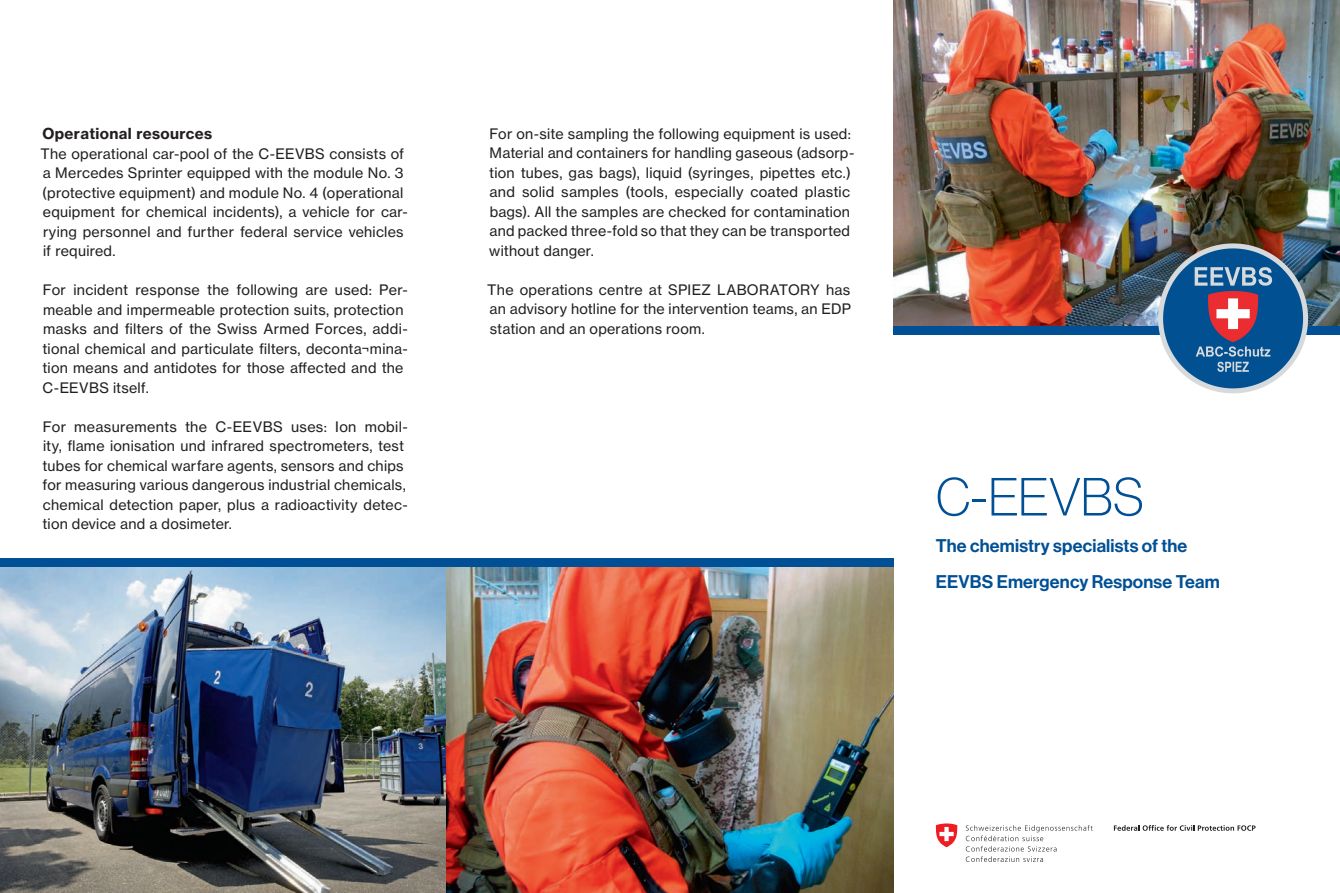
<style>
.page{position:relative;width:1340px;height:893px;background:#fff}
.page>*{position:absolute;margin:0;border:0;box-sizing:border-box;transform-origin:0 0}
.t1{font:52.5px "N Haas Grotesk DS Std 35 X Lt";letter-spacing:.005em;color:#015095}
.t2{font:18px/36px "N Haas Grotesk DS Std 65 Md";letter-spacing:.01em;color:#015095}
.t3{font:15px "N Haas Grotesk TX Std 75 Bd";letter-spacing:.025em;color:#231f20}
.t4{font:14.25px/19.5px "N Haas Grotesk TX Std 55 Rg";letter-spacing:.02em;color:#231f20}
</style>
<div class="page">
<img style="left:0;top:567px;width:446px;height:326px">
<img style="left:893px;top:0;width:446px;height:326px">
<div style="left:893px;top:326px;width:446px;height:9px;background:#015095"></div>
<svg style="left:1113px;top:825px;width:142px;height:6px"></svg>
<svg style="left:965px;top:825px;width:127px;height:36px"></svg>
<svg style="left:935px;top:823px;width:22px;height:24px"></svg>
<svg style="left:1158px;top:243px;width:149px;height:150px"></svg>
<img style="left:446px;top:567px;width:447px;height:326px">
<div style="left:0;top:558px;width:893px;height:9px;background:#015095"></div>
<p class="t3" style="left:43px;top:124px;width:171px">Operational resources</p>
<p class="t4" style="left:41px;top:144px;width:368px">The operational car-pool of the C-EEVBS consists of a Mercedes Sprinter equipped with the module No. 3 (protective equipment) and module No. 4 (operational equipment for chemical incidents), a vehicle for car&shy;rying personnel and further federal service vehicles if required.</p>
<p class="t4" style="left:43px;top:280px;width:367px">For incident response the following are used: Per&shy;meable and impermeable protection suits, protection masks and filters of the Swiss Armed Forces, addi&shy;tional chemical and particulate filters, deconta¬mina&shy;tion means and antidotes for those affected and the C-EEVBS itself.</p>
<p class="t4" style="left:43px;top:417px;width:367px">For measurements the C-EEVBS uses: Ion mobil&shy;ity, flame ionisation und infrared spectrometers, test tubes for chemical warfare agents, sensors and chips for measuring various dangerous industrial chemicals, chemical detection paper, plus a radioactivity detec&shy;tion device and a dosimeter.</p>
<p class="t4" style="left:489px;top:124px;width:367px">For on-site sampling the following equipment is used:<br>Material and containers for handling gaseous (adsorp&shy;tion tubes, gas bags), liquid (syringes, pipettes etc.) and solid samples (tools, especially coated plastic bags). All the samples are checked for contamination and packed three-fold so that they can be transported without danger.</p>
<p class="t4" style="left:487px;top:280px;width:365px;text-align:justify">The operations centre at SPIEZ LABORATORY has an advisory hotline for the intervention teams, an EDP station and an operations room.</p>
<h1 class="t1" style="left:935px;top:468px;width:209px">C-EEVBS</h1>
<p class="t2" style="left:935px;top:528px;width:285px">The chemistry specialists of the<br>EEVBS Emergency Response Team</p>
</div>
